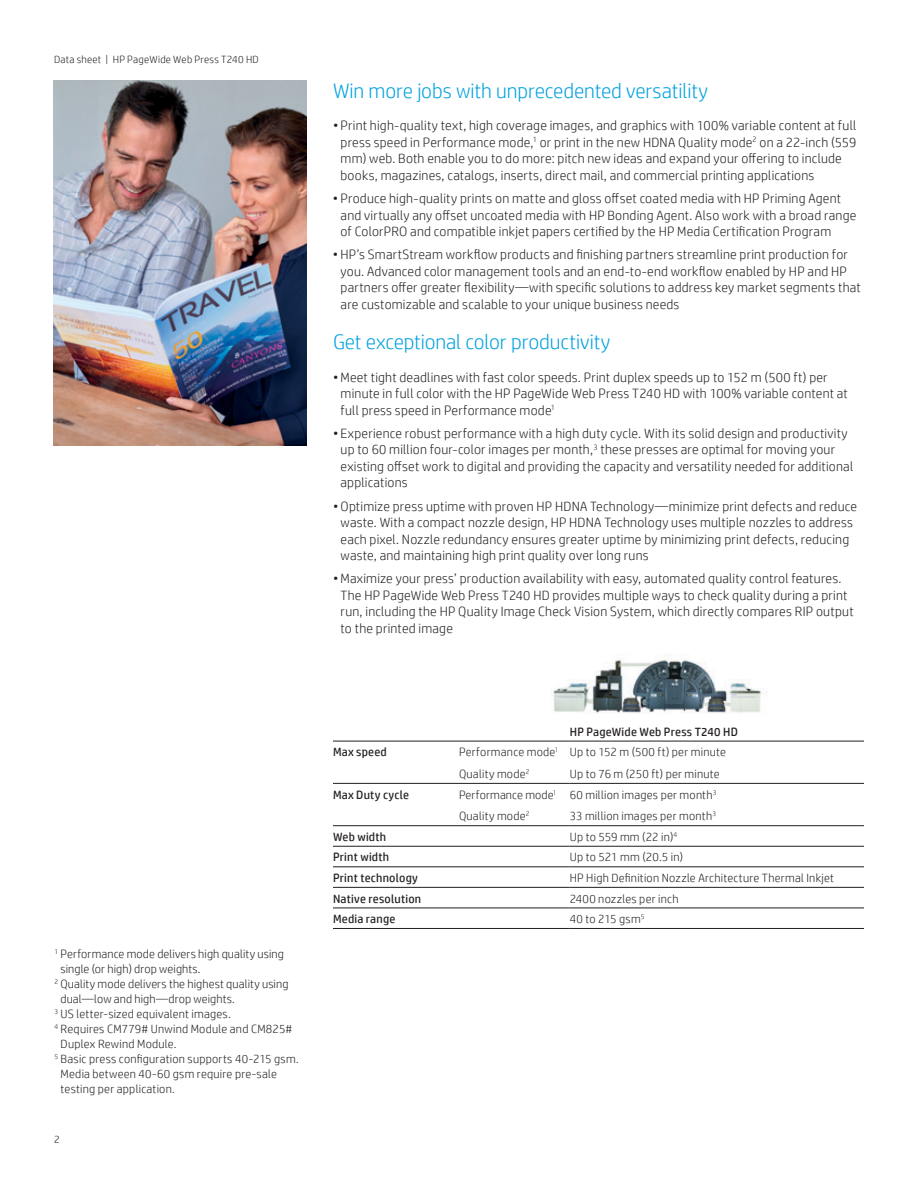
<style>
.page{position:relative;width:918px;height:1188px;background:#fff}
.page>*{position:absolute;margin:0;border:0;box-sizing:border-box;transform-origin:0 0}
.t1{font:300 21px "HP Simplified";letter-spacing:-.005em;color:#00a1de}
.t2{font:300 13.5px/16.5px "HP Simplified";letter-spacing:.015em;color:#231f20}
.t3{font:300 12px/21.8px "HP Simplified";letter-spacing:.02em;color:#231f20}
.t4{font:12px "HP Simplified";letter-spacing:.02em;color:#231f20}
.t5{font:300 10.5px "HP Simplified";letter-spacing:.025em;color:#231f20}
</style>
<div class="page">
<hr style="left:333px;top:741px;width:126px;height:1px;background:#231f20">
<hr style="left:459px;top:741px;width:111px;height:1px;background:#231f20">
<hr style="left:570px;top:741px;width:294px;height:1px;background:#231f20">
<hr style="left:333px;top:783px;width:126px;height:1px;background:#231f20">
<hr style="left:459px;top:783px;width:111px;height:1px;background:#231f20">
<hr style="left:570px;top:783px;width:294px;height:1px;background:#231f20">
<hr style="left:333px;top:825px;width:126px;height:1px;background:#231f20">
<hr style="left:459px;top:825px;width:111px;height:1px;background:#231f20">
<hr style="left:570px;top:825px;width:294px;height:1px;background:#231f20">
<hr style="left:333px;top:846px;width:126px;height:1px;background:#231f20">
<hr style="left:459px;top:846px;width:111px;height:1px;background:#231f20">
<hr style="left:570px;top:846px;width:294px;height:1px;background:#231f20">
<hr style="left:333px;top:867px;width:126px;height:1px;background:#231f20">
<hr style="left:459px;top:867px;width:111px;height:1px;background:#231f20">
<hr style="left:570px;top:867px;width:294px;height:1px;background:#231f20">
<hr style="left:333px;top:887px;width:126px;height:1px;background:#231f20">
<hr style="left:459px;top:887px;width:111px;height:1px;background:#231f20">
<hr style="left:570px;top:887px;width:294px;height:1px;background:#231f20">
<hr style="left:333px;top:908px;width:126px;height:1px;background:#231f20">
<hr style="left:459px;top:908px;width:111px;height:1px;background:#231f20">
<hr style="left:570px;top:908px;width:294px;height:1px;background:#231f20">
<hr style="left:333px;top:928px;width:126px;height:1px;background:#231f20">
<hr style="left:459px;top:928px;width:111px;height:1px;background:#231f20">
<hr style="left:570px;top:928px;width:294px;height:1px;background:#231f20">
<img style="left:54px;top:81px;width:252px;height:365px">
<img style="left:551px;top:660px;width:214px;height:54px">
<p class="t5" style="left:54px;top:52px;width:206px">Data sheet | HP PageWide Web Press T240 HD</p>
<h1 class="t1" style="left:333px;top:77px;width:377px">Win more jobs with unprecedented versatility</h1>
<p class="t2" style="left:341px;top:117px;width:517px;text-indent:-8px">• Print high-quality text, high coverage images, and graphics with 100% variable content at full press speed in Performance mode,<sup>1</sup> or print in the new HDNA Quality mode<sup>2</sup> on a 22-inch (559 mm) web. Both enable you to do more: pitch new ideas and expand your offering to include books, magazines, catalogs, inserts, direct mail, and commercial printing applications</p>
<p class="t2" style="left:341px;top:190px;width:517px;text-indent:-8px">• Produce high-quality prints on matte and gloss offset coated media with HP Priming Agent and virtually any offset uncoated media with HP Bonding Agent. Also work with a broad range of ColorPRO and compatible inkjet papers certified by the HP Media Certification Program</p>
<p class="t2" style="left:341px;top:246px;width:522px;text-indent:-8px">• HP’s SmartStream workflow products and finishing partners streamline print production for you. Advanced color management tools and an end-to-end workflow enabled by HP and HP partners offer greater flexibility—with specific solutions to address key market segments that are customizable and scalable to your unique business needs</p>
<h1 class="t1" style="left:333px;top:328px;width:279px">Get exceptional color productivity</h1>
<p class="t2" style="left:341px;top:368px;width:509px;text-indent:-8px">•Meet tight deadlines with fast color speeds. Print duplex speeds up to 152 m (500 ft) per minute in full color with the HP PageWide Web Press T240 HD with 100% variable content at full press speed in Performance mode<sup>1</sup></p>
<p class="t2" style="left:341px;top:425px;width:514px;text-indent:-8px">• Experience robust performance with a high duty cycle. With its solid design and productivity up to 60 million four-color images per month,<sup>3</sup> these presses are optimal for moving your existing offset work to digital and providing the capacity and versatility needed for additional applications</p>
<p class="t2" style="left:341px;top:497px;width:518px;text-indent:-8px">• Optimize press uptime with proven HP HDNA Technology—minimize print defects and reduce waste. With a compact nozzle design, HP HDNA Technology uses multiple nozzles to address each pixel. Nozzle redundancy ensures greater uptime by minimizing print defects, reducing waste, and maintaining high print quality over long runs</p>
<p class="t2" style="left:341px;top:570px;width:515px;text-indent:-8px">•Maximize your press’ production availability with easy, automated quality control features.<br>The HP PageWide Web Press T240 HD provides multiple ways to check quality during a print run, including the HP Quality Image Check Vision System, which directly compares RIP output to the printed image</p>
<p class="t3" style="left:54px;top:942px;width:231px"><sup>1</sup> Performance mode delivers high quality using</p>
<p class="t3" style="left:60px;top:957px;width:142px">single (or high) drop weights.</p>
<p class="t3" style="left:54px;top:972px;width:236px"><sup>2</sup> Quality mode delivers the highest quality using</p>
<p class="t3" style="left:60px;top:987px;width:176px">dual—low and high—drop weights.</p>
<p class="t3" style="left:54px;top:1002px;width:178px"><sup>3</sup> US letter-sized equivalent images.</p>
<p class="t3" style="left:54px;top:1017px;width:240px"><sup>4</sup> Requires CM779# Unwind Module and CM825#</p>
<p class="t3" style="left:61px;top:1032px;width:117px">Duplex Rewind Module.</p>
<p class="t3" style="left:54px;top:1047px;width:246px"><sup>5</sup> Basic press configuration supports 40-215 gsm.</p>
<p class="t3" style="left:61px;top:1062px;width:218px">Media between 40-60 gsm require pre-sale</p>
<p class="t3" style="left:61px;top:1077px;width:116px">testing per application.</p>
<p class="t5" style="left:54px;top:1132px;width:7px">2</p>
<p class="t4" style="left:570px;top:724px;width:170px">HP PageWide Web Press T240 HD</p>
<p class="t4" style="left:333px;top:744px;width:55px">Max speed</p>
<p class="t3" style="left:459px;top:741px;width:101px">Performance mode<sup>1<br></sup>Quality mode<sup>2</sup></p>
<p class="t3" style="left:570px;top:741px;width:158px">Up to 152 m (500 ft) per minute<br>Up to 76 m (250 ft) per minute</p>
<p class="t4" style="left:333px;top:787px;width:77px">Max Duty cycle</p>
<p class="t3" style="left:459px;top:783px;width:99px">Performance mode<sup>1<br></sup>Quality mode<sup>2</sup></p>
<p class="t3" style="left:570px;top:783px;width:148px">60 million images per month<sup>3<br></sup>33 million images per month<sup>3</sup></p>
<p class="t4" style="left:333px;top:829px;width:55px">Web width</p>
<p class="t3" style="left:570px;top:825px;width:109px">Up to 559 mm (22 in)<sup>4</sup></p>
<p class="t4" style="left:333px;top:849px;width:58px">Print width</p>
<p class="t3" style="left:570px;top:846px;width:115px">Up to 521 mm (20.5 in)</p>
<p class="t4" style="left:333px;top:870px;width:87px">Print technology</p>
<p class="t3" style="left:570px;top:867px;width:266px">HP High Definition Nozzle Architecture Thermal Inkjet</p>
<p class="t4" style="left:333px;top:891px;width:90px">Native resolution</p>
<p class="t3" style="left:570px;top:887px;width:110px">2400 nozzles per inch</p>
<p class="t4" style="left:333px;top:911px;width:64px">Media range</p>
<p class="t3" style="left:570px;top:908px;width:76px">40 to 215 gsm<sup>5</sup></p>
</div>
